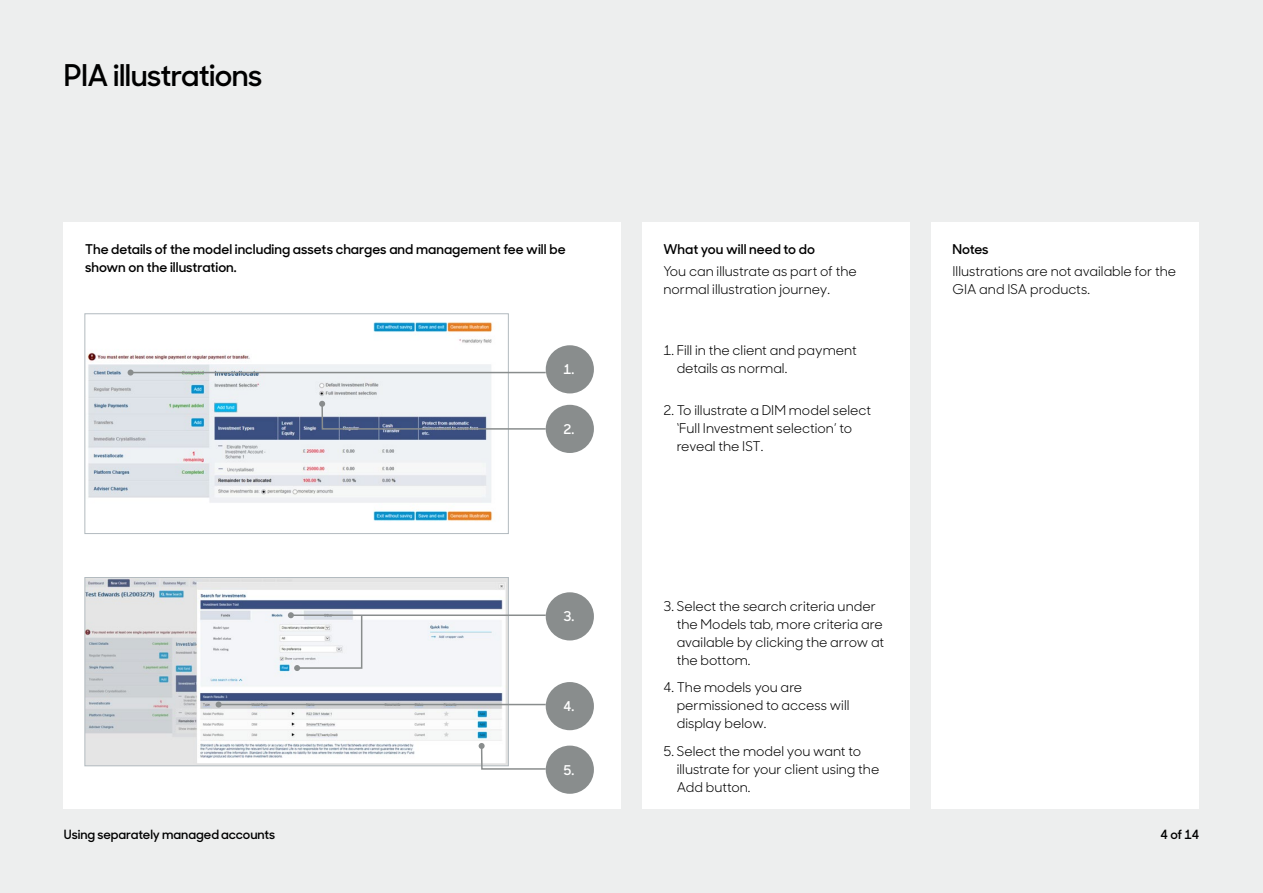
<style>
.page{position:relative;width:1263px;height:893px;background:#edeeee}
.page>*{position:absolute;margin:0;border:0;box-sizing:border-box;transform-origin:0 0}
.t1{font:600 30px "Sharp Sans Display No 1";letter-spacing:-.02em;color:#000}
.t2{font:13.5px/18px "Sharp Sans Display No 1";color:#000}
.t3{font:600 13.5px/18px "Sharp Sans Display No 1";color:#000}
.t4{font:600 13.5px "Sharp Sans Display No 1";color:#fff}
.t5{font:600 12.75px "Sharp Sans Display No 1";color:#000}
</style>
<div class="page">
<div style="left:64px;top:223px;width:557px;height:586px;background:#fff"></div>
<div style="left:642px;top:223px;width:268px;height:586px;background:#fff"></div>
<div style="left:931px;top:223px;width:268px;height:586px;background:#fff"></div>
<svg style="left:84px;top:313px;width:425px;height:221px"></svg>
<svg style="left:84px;top:577px;width:425px;height:189px"></svg>
<hr style="left:131px;top:372px;width:415px;height:1px;background:#898d8d">
<svg style="left:128px;top:370px;width:6px;height:6px"></svg>
<svg style="left:319px;top:401px;width:228px;height:29px"></svg>
<svg style="left:479px;top:743px;width:68px;height:27px"></svg>
<hr style="left:291px;top:614px;width:255px;height:2px;background:#898d8d">
<hr style="left:219px;top:704px;width:327px;height:1px;background:#898d8d">
<svg style="left:216px;top:701px;width:6px;height:6px"></svg>
<div style="left:546px;top:345px;width:48px;height:48px;background:#898d8d;border-radius:50%"></div>
<div style="left:546px;top:405px;width:48px;height:48px;background:#898d8d;border-radius:50%"></div>
<div style="left:546px;top:592px;width:48px;height:48px;background:#898d8d;border-radius:50%"></div>
<div style="left:546px;top:682px;width:48px;height:48px;background:#898d8d;border-radius:50%"></div>
<div style="left:546px;top:746px;width:48px;height:48px;background:#898d8d;border-radius:50%"></div>
<svg style="left:288px;top:612px;width:75px;height:59px"></svg>
<h1 class="t1" style="left:64px;top:52px;width:200px">PIA illustrations</h1>
<p class="t3" style="left:85px;top:239px;width:482px">The details of the model including assets charges and management fee will be shown on the illustration.</p>
<p class="t3" style="left:663px;top:239px;width:153px">What you will need to do</p>
<p class="t2" style="left:663px;top:261px;width:195px">You can illustrate as part of the normal illustration journey.</p>
<p class="t4" style="left:564px;top:359px;width:12px">1.</p>
<p class="t4" style="left:564px;top:419px;width:12px">2.</p>
<p class="t4" style="left:564px;top:606px;width:12px">3.</p>
<p class="t4" style="left:564px;top:696px;width:12px">4.</p>
<p class="t4" style="left:564px;top:759px;width:12px">5.</p>
<p class="t2" style="left:677px;top:340px;width:182px;text-indent:-13px">1. Fill in the client and payment details as normal.</p>
<p class="t2" style="left:677px;top:400px;width:196px;text-indent:-13px">2. To illustrate a DIM model select ‘Full Investment selection’ to reveal the IST.</p>
<p class="t2" style="left:677px;top:596px;width:209px;text-indent:-13px">3. Select the search criteria under the Models tab, more criteria are available by clicking the arrow at the bottom.</p>
<p class="t2" style="left:677px;top:677px;width:174px;text-indent:-13px">4. The models you are permissioned to access will display below.</p>
<p class="t2" style="left:677px;top:741px;width:204px;text-indent:-13px">5. Select the model you want to illustrate for your client using the<br>Add button.</p>
<p class="t3" style="left:952px;top:239px;width:38px">Notes</p>
<p class="t2" style="left:952px;top:261px;width:225px">Illustrations are not available for the<br>GIA and ISA products.</p>
<p class="t5" style="left:64px;top:824px;width:213px">Using separately managed accounts</p>
<p class="t5" style="left:1160px;top:824px;width:40px">4 of 14</p>
</div>
